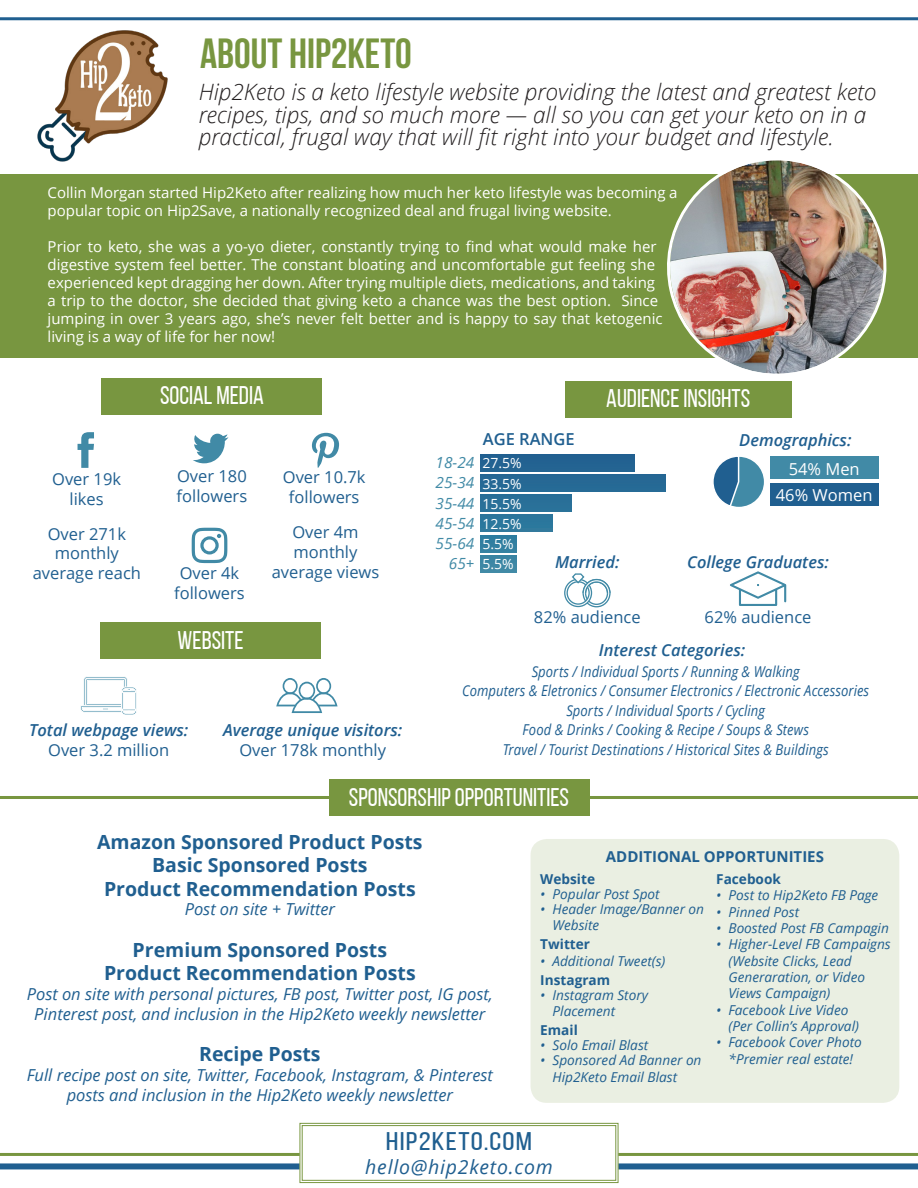
<style>
.page{position:relative;width:918px;height:1188px;background:#fff}
.page>*{position:absolute;margin:0;border:0;box-sizing:border-box;transform-origin:0 0}
.t1{font:700 42px "Bebas Neue";color:#789640}
.t2{font:25.5px "Bebas Neue";color:#fff}
.t3{font:25.5px "Bebas Neue";letter-spacing:.04em;color:#205f90;scale:1.22 1}
.t4{font:italic 300 22.5px/22.5px "Open Sans";color:#231f20}
.t5{font:700 19.5px "Open Sans";color:#205f90}
.t6{font:italic 19.5px "Open Sans";letter-spacing:.04em;color:#205f90}
.t7{font:italic 16.5px/19.8px "Open Sans";color:#205f90;text-align:center}
.t8{font:16.5px/19.8px "Open Sans";color:#205f90;text-align:center}
.t9{font:italic 600 16.5px "Open Sans";color:#205f90}
.t10{font:16.5px "Open Sans";color:#fff}
.t11{font:600 16.5px "Open Sans";color:#205f90}
.t12{font:italic 15.45px "Open Sans";color:#418aa6}
.t13{font:15px/18px "Open Sans";color:#fff}
.t14{font:italic 15px "Open Sans";letter-spacing:.005em;color:#205f90;scale:.87 1}
.t15{font:700 15px "Open Sans";color:#205f90}
.t16{font:13.95px "Open Sans";color:#fff}
.t17{font:italic 13.65px/16.4px "Open Sans";color:#205f90}
.t18{font:700 13.65px "Open Sans";color:#205f90}
</style>
<div class="page">
<hr style="left:0;top:796px;width:918px;height:3px;background:#789640">
<div style="left:531px;top:839px;width:368px;height:264px;background:#eaefe2;border-radius:16px"></div>
<div style="left:101px;top:378px;width:221px;height:37px;background:#789640"></div>
<div style="left:100px;top:623px;width:221px;height:36px;background:#789640"></div>
<div style="left:565px;top:381px;width:227px;height:36px;background:#789640"></div>
<svg style="left:78px;top:432px;width:16px;height:36px"></svg>
<svg style="left:193px;top:434px;width:35px;height:29px"></svg>
<svg style="left:192px;top:528px;width:35px;height:35px"></svg>
<svg style="left:312px;top:433px;width:27px;height:35px"></svg>
<svg style="left:81px;top:677px;width:56px;height:38px"></svg>
<hr style="left:0;top:1153px;width:918px;height:3px;background:#789640">
<div style="left:0;top:1163px;width:918px;height:6px;background:#205f90"></div>
<svg style="left:299px;top:1123px;width:320px;height:60px"></svg>
<div style="left:302px;top:1125px;width:314px;height:56px;border:1px solid #789640"></div>
<hr style="left:0;top:17px;width:918px;height:3px;background:#205f90">
<div style="left:0;top:174px;width:918px;height:183px;background:#789640"></div>
<img style="left:658px;top:160px;width:237px;height:214px">
<img style="left:37px;top:30px;width:131px;height:132px">
<div style="left:770px;top:457px;width:109px;height:22px;background:#418aa6"></div>
<div style="left:770px;top:483px;width:109px;height:23px;background:#205f90"></div>
<div style="left:713px;top:456px;width:52px;height:52px;background:#418aa6;border-radius:50%"></div>
<div style="left:712px;top:455px;width:53px;height:53px;border:2px solid #fff;border-radius:50%"></div>
<svg style="left:712px;top:455px;width:28px;height:53px"></svg>
<div style="left:329px;top:779px;width:261px;height:37px;background:#789640"></div>
<div style="left:481px;top:475px;width:184px;height:17px;background:#266995"></div>
<div style="left:481px;top:495px;width:90px;height:17px;background:#297099"></div>
<div style="left:481px;top:515px;width:71px;height:17px;background:#2b779d"></div>
<div style="left:481px;top:555px;width:35px;height:17px;background:#3d87a5"></div>
<div style="left:481px;top:455px;width:153px;height:17px;background:#236291"></div>
<div style="left:481px;top:535px;width:35px;height:17px;background:#327fa0"></div>
<svg style="left:730px;top:571px;width:57px;height:35px"></svg>
<svg style="left:564px;top:573px;width:47px;height:35px"></svg>
<svg style="left:276px;top:678px;width:62px;height:35px"></svg>
<p class="t1" style="left:200px;top:31px;width:213px">ABOUT HIP2KETO</p>
<p class="t4" style="left:199px;top:80px;width:679px">Hip2Keto is a keto lifestyle website providing the latest and greatest keto recipes, tips, and so much more — all so you can get your keto on in a practical, frugal way that will fit right into your budget and lifestyle.</p>
<p class="t13" style="left:48px;top:183px;width:631px">Collin Morgan started Hip2Keto after realizing how much her keto lifestyle was becoming a popular topic on Hip2Save, a nationally recognized deal and frugal living website.</p>
<p class="t13" style="left:48px;top:237px;width:617px">Prior to keto, she was a yo-yo dieter, constantly trying to find what would make her digestive system feel better. The constant bloating and uncomfortable gut feeling she experienced kept dragging her down. After trying multiple diets, medications, and taking a trip to the doctor, she decided that giving keto a chance was the best option. Since jumping in over 3 years ago, she’s never felt better and is happy to say that ketogenic living is a way of life for her now!</p>
<p class="t2" style="left:160px;top:382px;width:105px">SOCIAL MEDIA</p>
<p class="t8" style="left:52px;top:469px;width:70px">Over 19k</p>
<p class="t8" style="left:70px;top:488px;width:36px">likes</p>
<p class="t8" style="left:33px;top:523px;width:110px">Over 271k monthly average reach</p>
<p class="t8" style="left:177px;top:466px;width:71px">Over 180</p>
<p class="t8" style="left:177px;top:485px;width:72px">followers</p>
<p class="t8" style="left:180px;top:562px;width:61px">Over 4k</p>
<p class="t8" style="left:174px;top:582px;width:72px">followers</p>
<p class="t2" style="left:178px;top:626px;width:67px">WEBSITE</p>
<p class="t8" style="left:283px;top:467px;width:84px">Over 10.7k</p>
<p class="t8" style="left:289px;top:487px;width:72px">followers</p>
<p class="t8" style="left:292px;top:522px;width:68px">Over 4m</p>
<p class="t8" style="left:294px;top:542px;width:65px">monthly</p>
<p class="t8" style="left:272px;top:561px;width:109px">average views</p>
<p class="t9" style="left:29px;top:719px;width:161px">Total webpage views:</p>
<p class="t8" style="left:48px;top:739px;width:123px">Over 3.2 million</p>
<p class="t9" style="left:223px;top:719px;width:181px">Average unique visitors:</p>
<p class="t8" style="left:239px;top:739px;width:148px">Over 178k monthly</p>
<p class="t2" style="left:606px;top:385px;width:145px">AUDIENCE INSIGHTS</p>
<p class="t12" style="left:436px;top:452px;width:40px">18-24</p>
<p class="t12" style="left:436px;top:472px;width:40px">25-34</p>
<p class="t12" style="left:436px;top:492px;width:40px">35-44</p>
<p class="t12" style="left:436px;top:513px;width:40px">45-54</p>
<p class="t12" style="left:436px;top:533px;width:40px">55-64</p>
<p class="t12" style="left:449px;top:553px;width:27px">65+</p>
<p class="t11" style="left:483px;top:427px;width:93px">AGE RANGE</p>
<p class="t16" style="left:482px;top:454px;width:41px">27.5%</p>
<p class="t16" style="left:482px;top:474px;width:41px">33.5%</p>
<p class="t16" style="left:482px;top:494px;width:41px">15.5%</p>
<p class="t16" style="left:482px;top:514px;width:41px">12.5%</p>
<p class="t16" style="left:482px;top:535px;width:33px">5.5%</p>
<p class="t16" style="left:482px;top:555px;width:33px">5.5%</p>
<p class="t9" style="left:555px;top:551px;width:66px">Married:</p>
<p class="t9" style="left:739px;top:429px;width:114px">Demographics:</p>
<p class="t10" style="left:789px;top:457px;width:73px">54% Men</p>
<p class="t10" style="left:776px;top:484px;width:98px">46% Women</p>
<p class="t9" style="left:687px;top:551px;width:143px">College Graduates:</p>
<p class="t8" style="left:534px;top:607px;width:108px">82% audience</p>
<p class="t8" style="left:705px;top:607px;width:108px">62% audience</p>
<p class="t9" style="left:599px;top:638px;width:148px">Interest Categories:</p>
<p class="t14" style="left:532px;top:661px;width:310px">Sports / Individual Sports / Running &amp; Walking</p>
<p class="t14" style="left:462px;top:681px;width:469px">Computers &amp; Eletronics / Consumer Electronics / Electronic Accessories</p>
<p class="t14" style="left:566px;top:700px;width:230px">Sports / Individual Sports / Cycling</p>
<p class="t14" style="left:523px;top:720px;width:331px">Food &amp; Drinks / Cooking &amp; Recipe / Soups &amp; Stews</p>
<p class="t14" style="left:503px;top:739px;width:376px">Travel / Tourist Destinations / Historical Sites &amp; Buildings</p>
<p class="t2" style="left:349px;top:783px;width:222px">SPONSORSHIP OPPORTUNITIES</p>
<p class="t5" style="left:97px;top:828px;width:327px">Amazon Sponsored Product Posts</p>
<p class="t5" style="left:152px;top:851px;width:217px">Basic Sponsored Posts</p>
<p class="t5" style="left:104px;top:875px;width:313px">Product Recommendation Posts</p>
<p class="t7" style="left:185px;top:899px;width:152px">Post on site + Twitter</p>
<p class="t5" style="left:133px;top:936px;width:256px">Premium Sponsored Posts</p>
<p class="t5" style="left:104px;top:959px;width:313px">Product Recommendation Posts</p>
<p class="t7" style="left:27px;top:984px;width:468px">Post on site with personal pictures, FB post, Twitter post, IG post,<br>Pinterest post, and inclusion in the Hip2Keto weekly newsletter</p>
<p class="t5" style="left:199px;top:1040px;width:123px">Recipe Posts</p>
<p class="t7" style="left:27px;top:1065px;width:468px">Full recipe post on site, Twitter, Facebook, Instagram, &amp; Pinterest posts and inclusion in the Hip2Keto weekly newsletter</p>
<p class="t15" style="left:606px;top:846px;width:220px">ADDITIONAL OPPORTUNITIES</p>
<p class="t18" style="left:540px;top:869px;width:56px">Website</p>
<p class="t17" style="left:540px;top:885px;width:121px">• Popular Post Spot</p>
<p class="t17" style="left:553px;top:900px;width:153px;text-indent:-12px">• Header Image/Banner on<br>Website</p>
<p class="t18" style="left:540px;top:935px;width:51px">Twitter</p>
<p class="t17" style="left:540px;top:952px;width:127px">• Additional Tweet(s)</p>
<p class="t18" style="left:540px;top:970px;width:71px">Instagram</p>
<p class="t17" style="left:553px;top:986px;width:97px;text-indent:-12px">• Instagram Story<br>Placement</p>
<p class="t18" style="left:540px;top:1021px;width:39px">Email</p>
<p class="t17" style="left:540px;top:1037px;width:109px">• Solo Email Blast</p>
<p class="t17" style="left:553px;top:1052px;width:150px;text-indent:-12px">• Sponsored Ad Banner on<br>Hip2Keto Email Blast</p>
<p class="t18" style="left:716px;top:869px;width:66px">Facebook</p>
<p class="t17" style="left:716px;top:887px;width:164px">• Post to Hip2Keto FB Page</p>
<p class="t17" style="left:716px;top:903px;width:84px">• Pinned Post</p>
<p class="t17" style="left:716px;top:919px;width:174px">• Boosted Post FB Campagin</p>
<p class="t17" style="left:729px;top:936px;width:164px;text-indent:-12px">• Higher-Level FB Campaigns (Website Clicks, Lead<br>Generaration, or Video<br>Views Campaign)</p>
<p class="t17" style="left:729px;top:1001px;width:132px;text-indent:-12px">• Facebook Live Video (Per Collin’s Approval)</p>
<p class="t17" style="left:716px;top:1034px;width:147px;text-align:center">• Facebook Cover Photo *Premier real estate!</p>
<p class="t3" style="left:386px;top:1128px;width:121px">HIP2KETO.COM</p>
<p class="t6" style="left:365px;top:1154px;width:189px">hello@hip2keto.com</p>
</div>
